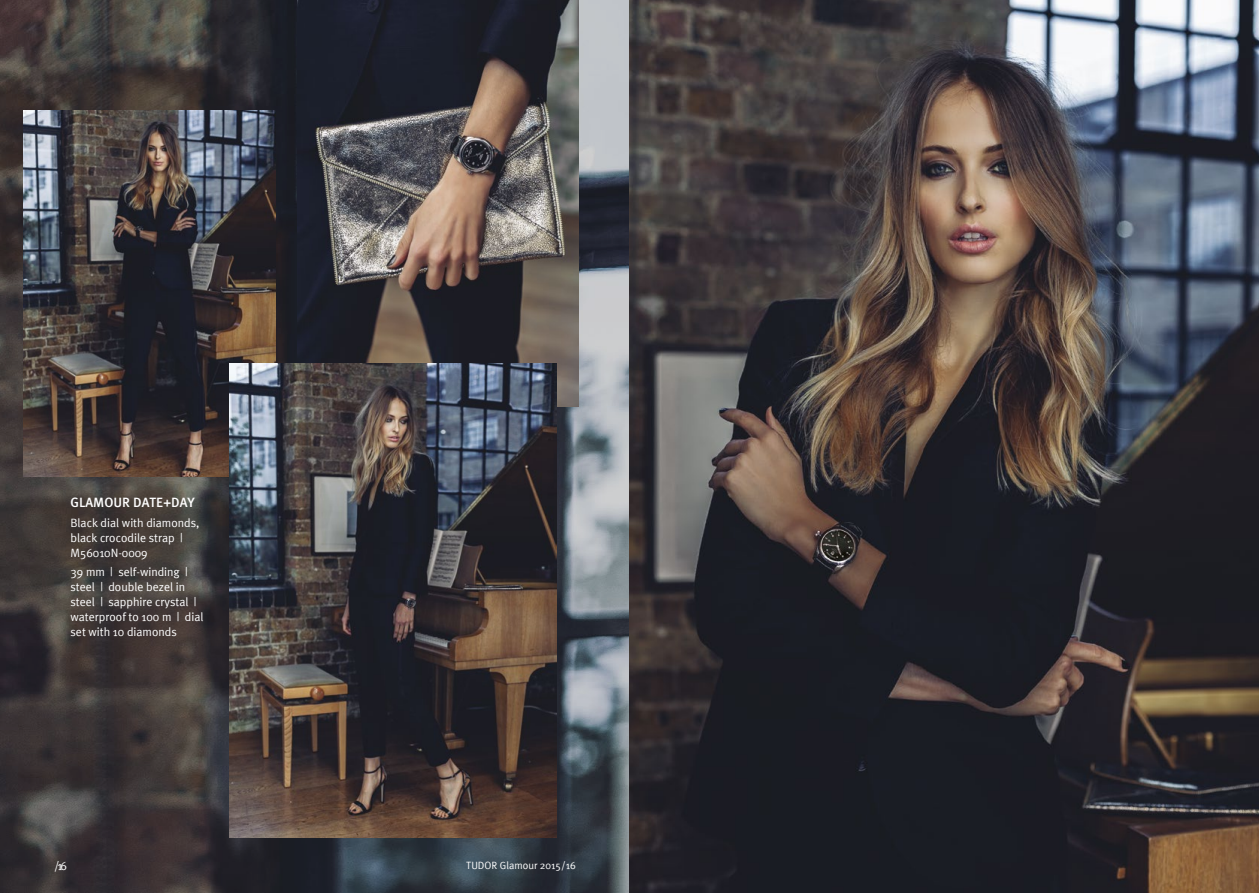
<style>
.page{position:relative;width:1259px;height:893px;background:#fff}
.page>*{position:absolute;margin:0;border:0;box-sizing:border-box;transform-origin:0 0}
.t1{font:500 13.5px "Meta Plus";color:#fff}
.t2{font:12px/15px "Meta Plus Normal";color:#fff}
.t3{font:10.5px "Meta Plus Normal";color:#fff}
</style>
<div class="page">
<img style="left:0;top:0;width:1259px;height:893px">
<img style="left:24px;top:111px;width:252px;height:365px">
<img style="left:297px;top:0;width:281px;height:407px">
<img style="left:230px;top:363px;width:327px;height:475px">
<p class="t1" style="left:70px;top:495px;width:126px">GLAMOUR DATE+DAY</p>
<p class="t2" style="left:70px;top:515px;width:130px">Black dial with diamonds, black crocodile strap |<br>M56010N-0009</p>
<p class="t2" style="left:70px;top:564px;width:135px">39 mm | self-winding | steel | double bezel in steel | sapphire crystal | waterproof to 100 m | dial set with 10 diamonds</p>
<p class="t2" style="left:54px;top:858px;width:14px">/16</p>
<p class="t3" style="left:466px;top:859px;width:111px">TUDOR Glamour 2015/16</p>
</div>
